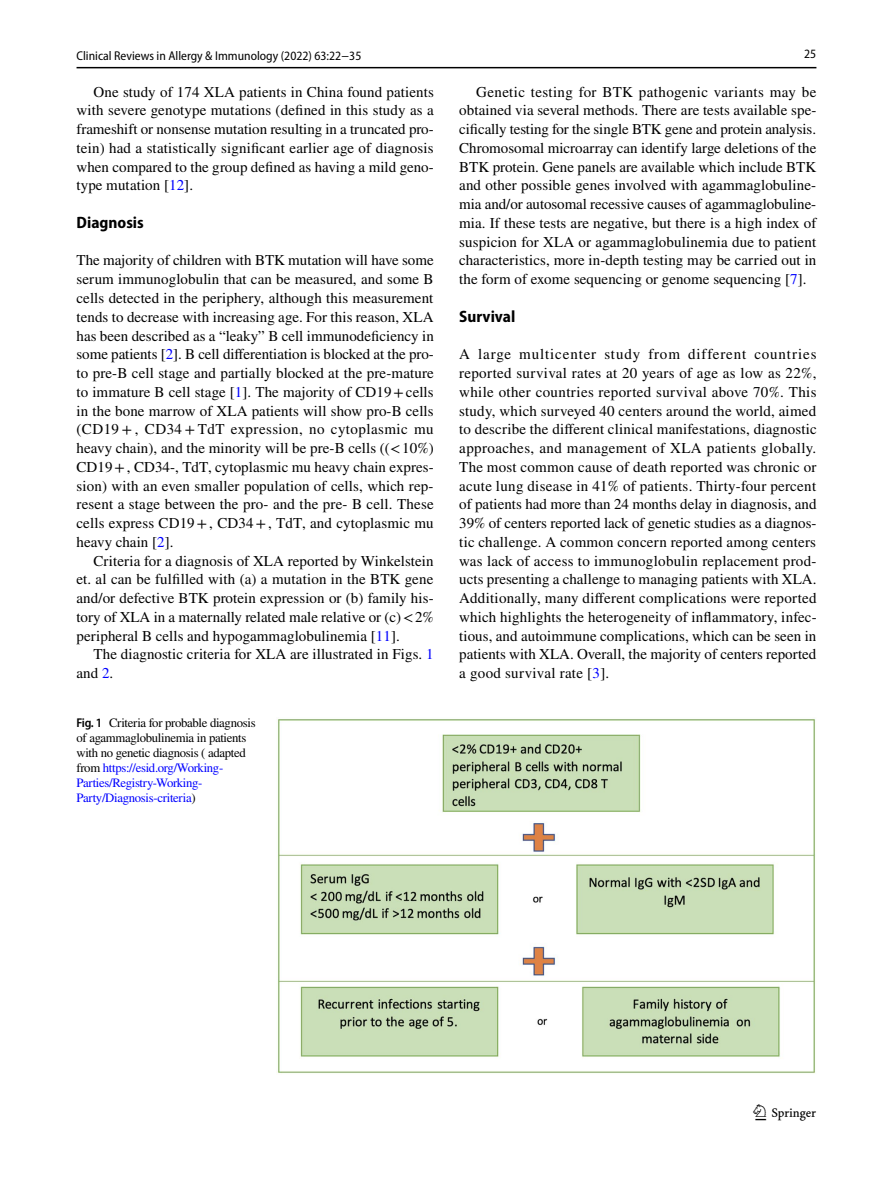
<style>
.page{position:relative;width:893px;height:1187px;background:#fff}
.page>*{position:absolute;margin:0;border:0;box-sizing:border-box;transform-origin:0 0}
.t1{font:22.5px "Springnew Regular 3";color:#000}
.t2{font:700 semi-condensed 16.5px "Myriad Pro";color:#000}
.t3{font:15px/18.8px "STIX";letter-spacing:.005em;color:#000;text-align:justify}
.t4{font:12.75px/15px "STIX";letter-spacing:-.025em;color:#000}
.t5{font:semi-condensed 12.75px "Myriad Pro";color:#000}
.t6{font:12.75px "Myriad Pro Semi Cn 3";color:#000}
.s1{color:#00f}
.s2{font-family:"Myriad Pro";font-weight:600;font-stretch:semi-condensed}
</style>
<div class="page">
<hr style="left:77px;top:67px;width:739px;height:1px;background:#000">
<img style="left:276px;top:719px;width:540px;height:354px">
<p class="t5" style="left:77px;top:49px;width:286px">Clinical Reviews in Allergy &amp; Immunology (2022) 63:22-35</p>
<p class="t3" style="left:77px;top:83px;width:359px;text-indent:17px">One study of 174 XLA patients in China found patients with severe genotype mutations (defined in this study as a frameshift or nonsense mutation resulting in a truncated pro&shy;tein) had a statistically significant earlier age of diagnosis when compared to the group defined as having a mild geno&shy;type mutation [<span class="s1">12</span>].</p>
<p class="t2" style="left:77px;top:213px;width:69px">Diagnosis</p>
<p class="t3" style="left:77px;top:252px;width:359px">The majority of children with BTK mutation will have some serum immunoglobulin that can be measured, and some B cells detected in the periphery, although this measurement tends to decrease with increasing age. For this reason, XLA has been described as a “leaky” B cell immunodeficiency in some patients [<span class="s1">2</span>]. B cell differentiation is blocked at the pro&shy;to pre-B cell stage and partially blocked at the pre-mature to immature B cell stage [<span class="s1">1</span>]. The majority of CD19+cells in the bone marrow of XLA patients will show pro-B cells (CD19 + , CD34 + TdT expression, no cytoplasmic mu heavy chain), and the minority will be pre-B cells ((&lt;10%)<br>CD19+, CD34-, TdT, cytoplasmic mu heavy chain expres&shy;sion) with an even smaller population of cells, which rep&shy;resent a stage between the pro- and the pre- B cell. These cells express CD19+, CD34+, TdT, and cytoplasmic mu heavy chain [<span class="s1">2</span>].</p>
<p class="t3" style="left:77px;top:552px;width:359px;text-indent:17px">Criteria for a diagnosis of XLA reported by Winkelstein et. al can be fulfilled with (a) a mutation in the BTK gene and/or defective BTK protein expression or (b) family his&shy;tory of XLA in a maternally related male relative or (c)&lt;2% peripheral B cells and hypogammaglobulinemia [<span class="s1">11</span>].</p>
<p class="t3" style="left:77px;top:646px;width:359px;text-indent:17px">The diagnostic criteria for XLA are illustrated in Figs. <span class="s1">1 </span>and <span class="s1">2</span>.</p>
<p class="t4" style="left:77px;top:716px;width:181px"><span class="s2">Fig. 1</span> Criteria for probable diagnosis of agammaglobulinemia in patients with no genetic diagnosis ( adapted from <span class="s1">https://esid.org/Working-Parties/Registry-Working-Party/Diagnosis-criteria</span>)</p>
<p class="t6" style="left:804px;top:47px;width:14px">25</p>
<p class="t3" style="left:459px;top:83px;width:359px;text-indent:17px">Genetic testing for BTK pathogenic variants may be obtained via several methods. There are tests available spe&shy;cifically testing for the single BTK gene and protein analysis.<br>Chromosomal microarray can identify large deletions of the BTK protein. Gene panels are available which include BTK and other possible genes involved with agammaglobuline&shy;mia and/or autosomal recessive causes of agammaglobuline&shy;mia. If these tests are negative, but there is a high index of suspicion for XLA or agammaglobulinemia due to patient characteristics, more in-depth testing may be carried out in the form of exome sequencing or genome sequencing [<span class="s1">7</span>].</p>
<p class="t2" style="left:459px;top:307px;width:58px">Survival</p>
<p class="t3" style="left:459px;top:346px;width:359px">A large multicenter study from different countries reported survival rates at 20 years of age as low as 22%, while other countries reported survival above 70%. This study, which surveyed 40 centers around the world, aimed to describe the different clinical manifestations, diagnostic approaches, and management of XLA patients globally.<br>The most common cause of death reported was chronic or acute lung disease in 41% of patients. Thirty-four percent of patients had more than 24 months delay in diagnosis, and 39% of centers reported lack of genetic studies as a diagnos&shy;tic challenge. A common concern reported among centers was lack of access to immunoglobulin replacement prod&shy;ucts presenting a challenge to managing patients with XLA.<br>Additionally, many different complications were reported which highlights the heterogeneity of inflammatory, infec&shy;tious, and autoimmune complications, which can be seen in patients with XLA. Overall, the majority of centers reported a good survival rate [<span class="s1">3</span>].</p>
<h1 class="t1" style="left:755px;top:1104px;width:62px">1 3</h1>
</div>
